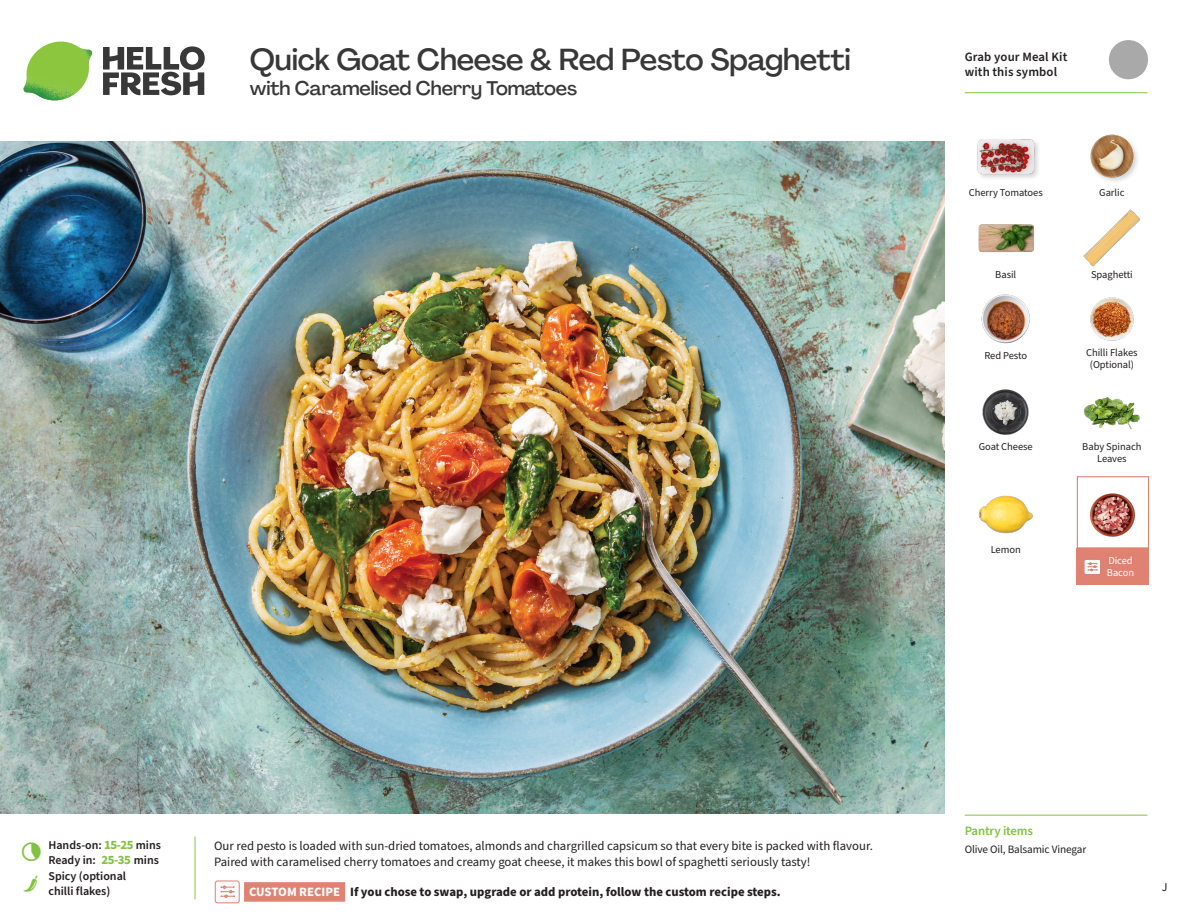
<style>
.page{position:relative;width:1188px;height:918px;background:#fff}
.page>*{position:absolute;margin:0;border:0;box-sizing:border-box;transform-origin:0 0}
._15_Titel_UK{font:500 30px "Agrandir";letter-spacing:-.015em;color:#383839}
._15_Titel_UK-2{font:500 19.5px "Agrandir";letter-spacing:-.01em;color:#383839}
.Step_6_Text_AU{font:12.75px/16.5px "Source Sans Pro";color:#231f20}
.Step_6_Text_AU-2{font:700 12.75px "Source Sans Pro";color:#231f20}
.t1{font:600 12.75px/15px "Source Sans Pro";letter-spacing:.01em;color:#231f20}
._04_Headers_Front{font:600 12.75px "Source Sans Pro";letter-spacing:-.01em;color:#81c340}
._04_Intro{font:600 12px/15px "Source Sans Pro";color:#231f20}
.t2{font:12px "Source Sans Pro";color:#231f20}
._05_Pantry{font:11.25px "Source Sans Pro";letter-spacing:-.01em;color:#231f20}
._18_FRONT_ingredient{font:10.5px/12px "Source Sans Pro";letter-spacing:-.005em;color:#231f20;text-align:center}
._18_FRONT_ingredient-2{font:10.5px/12px "Source Sans Pro";letter-spacing:-.005em;color:#fff}
.s1{font-weight:700;font-size:12.75px;color:#81c340}
.s2{color:#fff}
</style>
<div class="page">
<svg style="left:103px;top:46px;width:102px;height:49px"></svg>
<img style="left:23px;top:42px;width:69px;height:59px">
<svg style="left:194px;top:836px;width:152px;height:67px"></svg>
<img style="left:0;top:142px;width:945px;height:672px">
<div style="left:215px;top:881px;width:24px;height:22px;background:#fafafa;border-radius:2px"></div>
<div style="left:215px;top:881px;width:25px;height:22px;border:1px solid #df8272;border-radius:2px"></div>
<svg style="left:221px;top:886px;width:14px;height:12px"></svg>
<div style="left:1077px;top:548px;width:72px;height:37px;background:#df8272"></div>
<div style="left:1084px;top:559px;width:17px;height:15px;background:#fafafa;border-radius:2px"></div>
<div style="left:1084px;top:559px;width:17px;height:16px;border:1px solid #d08477;border-radius:2px"></div>
<svg style="left:1088px;top:563px;width:10px;height:8px"></svg>
<div style="left:1077px;top:476px;width:72px;height:72px;border:1px solid #df8272"></div>
<img style="left:1090px;top:297px;width:44px;height:44px">
<img style="left:1083px;top:397px;width:58px;height:33px">
<img style="left:982px;top:389px;width:47px;height:46px">
<img style="left:978px;top:495px;width:55px;height:39px">
<img style="left:1090px;top:493px;width:45px;height:44px">
<img style="left:981px;top:294px;width:49px;height:50px">
<img style="left:978px;top:224px;width:56px;height:29px">
<img style="left:1083px;top:209px;width:57px;height:58px">
<div style="left:976px;top:137px;width:65px;height:44px;background:#231f20;opacity:.2"></div>
<img style="left:977px;top:137px;width:57px;height:44px">
<img style="left:1090px;top:134px;width:48px;height:47px">
<hr style="left:965px;top:815px;width:183px;height:1px;background:#81c340">
<svg style="left:1091px;top:40px;width:57px;height:54px"></svg>
<hr style="left:965px;top:92px;width:183px;height:1px;background:#81c340">
<p class="_15_Titel_UK" style="left:250px;top:41px;width:603px">Quick Goat Cheese &amp; Red Pesto Spaghetti</p>
<p class="_15_Titel_UK-2" style="left:250px;top:76px;width:329px">with Caramelised Cherry Tomatoes</p>
<p class="t1" style="left:965px;top:50px;width:104px">Grab your Meal Kit with this symbol</p>
<p class="_18_FRONT_ingredient" style="left:969px;top:186px;width:75px">Cherry Tomatoes</p>
<p class="_18_FRONT_ingredient" style="left:1099px;top:186px;width:27px">Garlic</p>
<p class="_18_FRONT_ingredient" style="left:995px;top:268px;width:22px">Basil</p>
<p class="_18_FRONT_ingredient" style="left:1091px;top:268px;width:43px">Spaghetti</p>
<p class="_18_FRONT_ingredient" style="left:984px;top:349px;width:44px">Red Pesto</p>
<p class="_18_FRONT_ingredient" style="left:1086px;top:347px;width:53px">Chilli Flakes (Optional)</p>
<p class="_18_FRONT_ingredient" style="left:979px;top:440px;width:55px">Goat Cheese</p>
<p class="_18_FRONT_ingredient" style="left:1082px;top:440px;width:61px">Baby Spinach<br>Leaves</p>
<p class="_18_FRONT_ingredient" style="left:991px;top:544px;width:32px">Lemon</p>
<p class="_18_FRONT_ingredient-2" style="left:1107px;top:555px;width:29px">Diced<br>Bacon</p>
<p class="_04_Intro" style="left:48px;top:838px;width:114px">Hands-on: <span class="s1">15-25</span> mins</p>
<p class="_04_Intro" style="left:48px;top:853px;width:112px">Ready in: <span class="s1">25-35</span> mins</p>
<p class="_04_Intro" style="left:48px;top:869px;width:79px">Spicy (optional chilli flakes)</p>
<p class="Step_6_Text_AU" style="left:214px;top:838px;width:660px">Our red pesto is loaded with sun-dried tomatoes, almonds and chargrilled capsicum so that every bite is packed with flavour.<br>Paired with caramelised cherry tomatoes and creamy goat cheese, it makes this bowl of spaghetti seriously tasty!</p>
<p class="Step_6_Text_AU-2" style="left:249px;top:883px;width:533px"><span class="s2">CUSTOM RECIPE</span> If you chose to swap, upgrade or add protein, follow the custom recipe steps.</p>
<p class="_04_Headers_Front" style="left:965px;top:822px;width:70px">Pantry items</p>
<p class="_05_Pantry" style="left:965px;top:842px;width:123px">Olive Oil, Balsamic Vinegar</p>
<p class="t2" style="left:1162px;top:879px;width:7px">J</p>
</div>
